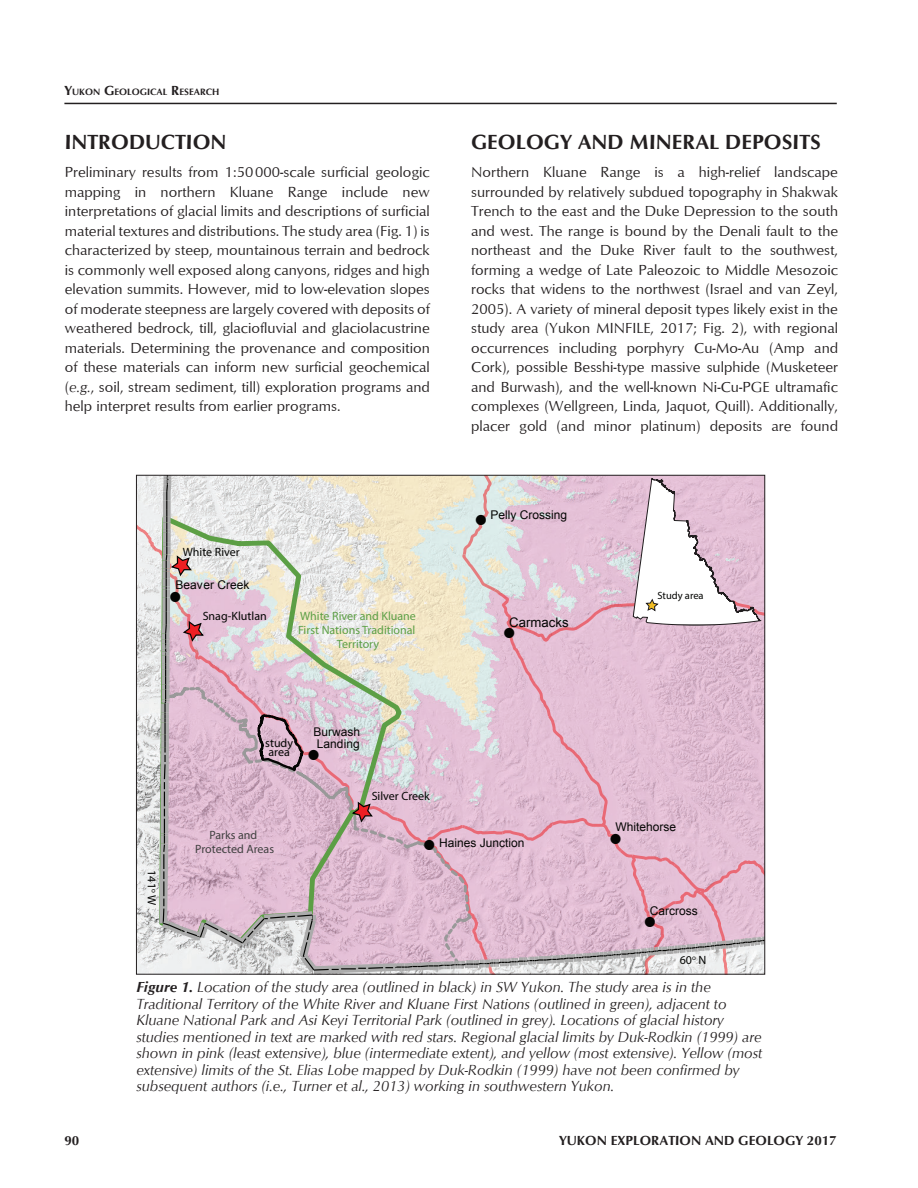
<style>
.page{position:relative;width:918px;height:1188px;background:#fff}
.page>*{position:absolute;margin:0;border:0;box-sizing:border-box;transform-origin:0 0}
.t1{font:700 21px "Optimum";color:#231f20}
.t2{font:15px/19.5px "Optimum";color:#231f20;text-align:justify}
.t3{font:italic 15px/16.5px "Optimum";color:#231f20}
.t4{font:14.85px "ESRI Default Marker";color:#040503}
.t5{font:700 13.5px "Optimum";color:#231f20}
.t6{font:13.2px "Arial";color:#040503}
.t7{font:12px/12.1px "Arial";color:#040503}
.t8{font:12px/9.6px "Myriad Pro";color:#040503}
.t9{font:12px/14.4px "Myriad Pro";color:#5c9f45;text-align:center}
.t10{font:12px/14.4px "Myriad Pro";color:#404040;text-align:center}
.t11{font:10.5px "Myriad Pro";color:#040503}
.t12{font:700 9.45px "Optimum";color:#231f20}
.s1{font-size:13.5px}
.s2{font-style:italic}
.s3{font-weight:700}
</style>
<div class="page">
<hr style="left:64px;top:103px;width:773px;height:1px;background:#231f20">
<svg style="left:136px;top:474px;width:630px;height:500px;background:#dbc4ce"></svg>
<p class="t12" style="left:64px;top:86px;width:157px"><span class="s1">Y</span>UKON <span class="s1">G</span>EOLOGICAL <span class="s1">R</span>ESEARCH</p>
<h1 class="t1" style="left:65px;top:130px;width:163px">INTRODUCTION</h1>
<p class="t2" style="left:65px;top:162px;width:367px">Preliminary results from 1:50000-scale surficial geologic mapping in northern Kluane Range include new interpretations of glacial limits and descriptions of surficial material textures and distributions. The study area (Fig. 1) is characterized by steep, mountainous terrain and bedrock is commonly well exposed along canyons, ridges and high elevation summits. However, mid to low-elevation slopes of moderate steepness are largely covered with deposits of weathered bedrock, till, glaciofluvial and glaciolacustrine materials. Determining the provenance and composition of these materials can inform new surficial geochemical (<span class="s2">e.g.</span>, soil, stream sediment, till) exploration programs and help interpret results from earlier programs.</p>
<p class="t8" style="left:183px;top:547px;width:59px">White River</p>
<p class="t7" style="left:175px;top:579px;width:76px">Beaver Creek</p>
<p class="t4" style="left:170px;top:588px;width:12px">!</p>
<p class="t8" style="left:203px;top:611px;width:66px">Snag-Klutlan</p>
<p class="t9" style="left:298px;top:608px;width:119px">White River and Kluane<br>First Nations Traditional<br>Territory</p>
<p class="t8" style="left:265px;top:738px;width:29px">study area</p>
<p class="t7" style="left:314px;top:725px;width:48px">Burwash<br>Landing</p>
<p class="t4" style="left:309px;top:746px;width:12px">!</p>
<p class="t8" style="left:372px;top:791px;width:60px">Silver Creek</p>
<h1 class="t1" style="left:471px;top:130px;width:351px">GEOLOGY AND MINERAL DEPOSITS</h1>
<p class="t2" style="left:471px;top:162px;width:368px">Northern Kluane Range is a high-relief landscape surrounded by relatively subdued topography in Shakwak Trench to the east and the Duke Depression to the south and west. The range is bound by the Denali fault to the northeast and the Duke River fault to the southwest, forming a wedge of Late Paleozoic to Middle Mesozoic rocks that widens to the northwest (Israel and van Zeyl, 2005). A variety of mineral deposit types likely exist in the study area (Yukon MINFILE, 2017; Fig. 2), with regional occurrences including porphyry Cu-Mo-Au (Amp and Cork), possible Besshi-type massive sulphide (Musketeer and Burwash), and the well-known Ni-Cu-PGE ultramafic complexes (Wellgreen, Linda, Jaquot, Quill). Additionally, placer gold (and minor platinum) deposits are found</p>
<p class="t7" style="left:490px;top:509px;width:78px">Pelly Crossing</p>
<p class="t4" style="left:476px;top:511px;width:12px">!</p>
<p class="t6" style="left:509px;top:614px;width:61px">Carmacks</p>
<p class="t4" style="left:504px;top:624px;width:12px">!</p>
<p class="t11" style="left:657px;top:589px;width:48px">Study area</p>
<p class="t8" style="left:157px;top:870px;width:36px;rotate:90deg">141<sup>o</sup> W</p>
<p class="t10" style="left:195px;top:827px;width:80px">Parks and<br>Protected Areas</p>
<p class="t7" style="left:439px;top:836px;width:87px">Haines Junction</p>
<p class="t4" style="left:424px;top:836px;width:12px">!</p>
<p class="t7" style="left:616px;top:821px;width:62px">Whitehorse</p>
<p class="t4" style="left:610px;top:830px;width:12px">!</p>
<p class="t7" style="left:650px;top:904px;width:50px">Carcross</p>
<p class="t4" style="left:645px;top:913px;width:12px">!</p>
<p class="t8" style="left:680px;top:955px;width:28px">60<sup>o</sup> N</p>
<p class="t3" style="left:136px;top:979px;width:627px"><span class="s3">Figure 1.</span> Location of the study area (outlined in black) in SW Yukon. The study area is in the Traditional Territory of the White River and Kluane First Nations (outlined in green), adjacent to Kluane National Park and Asi Keyi Territorial Park (outlined in grey). Locations of glacial history studies mentioned in text are marked with red stars. Regional glacial limits by Duk-Rodkin (1999) are shown in pink (least extensive), blue (intermediate extent), and yellow (most extensive). Yellow (most extensive) limits of the St. Elias Lobe mapped by Duk-Rodkin (1999) have not been confirmed by subsequent authors (i.e., Turner et al., 2013) working in southwestern Yukon.</p>
<p class="t5" style="left:64px;top:1133px;width:16px">90</p>
<p class="t5" style="left:559px;top:1133px;width:279px">YUKON EXPLORATION AND GEOLOGY 2017</p>
</div>
